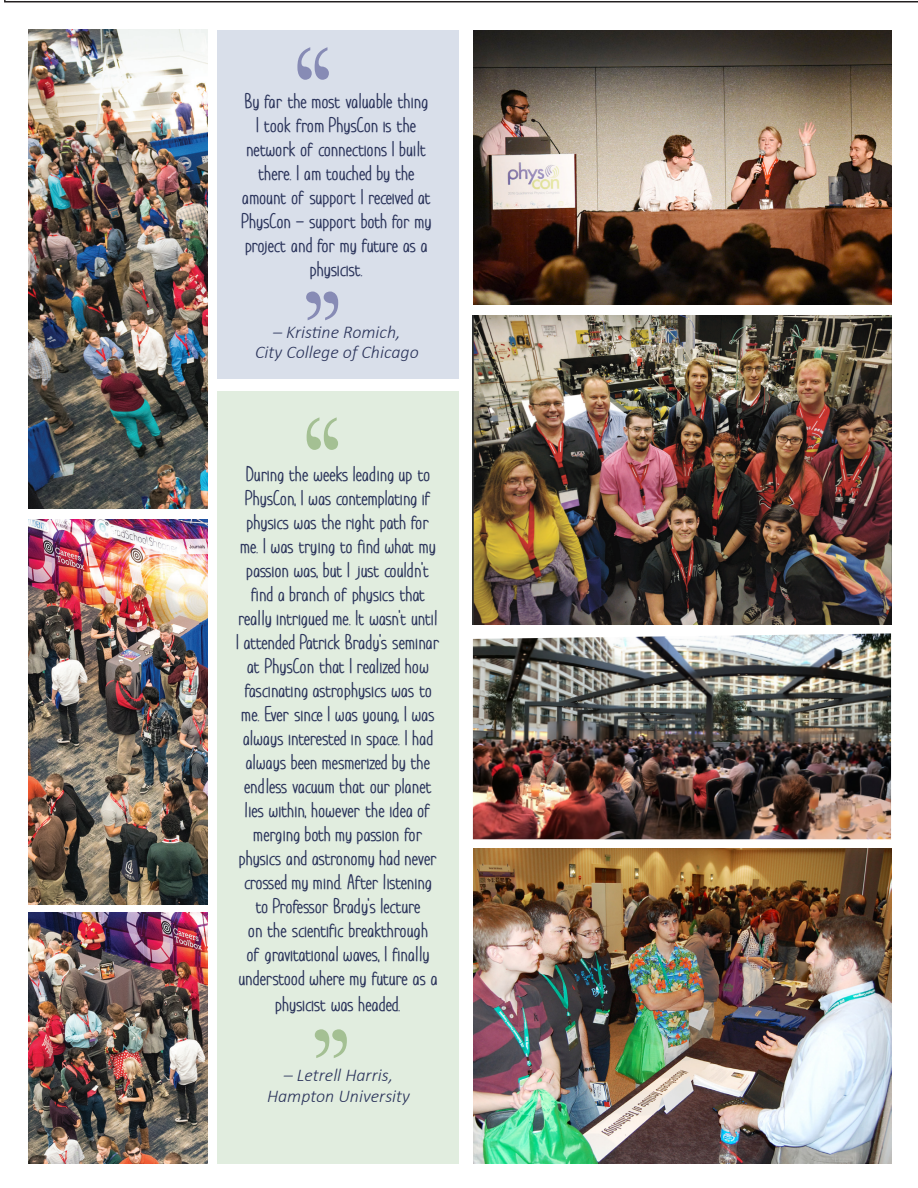
<style>
.page{position:relative;width:918px;height:1188px;background:#fff}
.page>*{position:absolute;margin:0;border:0;box-sizing:border-box;transform-origin:0 0}
.t1{font:150px "Omologo Personal";color:#878bb5;scale:.87 1}
.t2{font:150px "Omologo Personal";color:#a4c093;scale:.87 1}
.t3{font:132.6px "Omologo Personal";color:#878bb5}
.t4{font:132.6px "Omologo Personal";color:#a4c093}
.t5{font:700 21px/24px "Im Wunderland";letter-spacing:.025em;color:#2b345b;text-align:center}
.t6{font:italic 300 18px "Calibri";color:#2b345b}
</style>
<div class="page">
<div style="left:217px;top:30px;width:242px;height:348px;background:#d9dfea"></div>
<div style="left:217px;top:391px;width:242px;height:772px;background:#e1eddf"></div>
<img style="left:474px;top:31px;width:418px;height:273px">
<img style="left:29px;top:29px;width:178px;height:480px">
<img style="left:29px;top:519px;width:178px;height:386px">
<img style="left:29px;top:913px;width:178px;height:250px">
<img style="left:473px;top:315px;width:418px;height:309px">
<img style="left:473px;top:633px;width:418px;height:206px">
<img style="left:474px;top:848px;width:418px;height:315px">
<svg style="left:4px;top:0;width:914px;height:2px"></svg>
<p class="t1" style="left:294px;top:8px;width:47px">“</p>
<p class="t5" style="left:242px;top:89px;width:191px">By far the most valuable thing<br>I took from PhysCon is the network of connections I built there. I am touched by the amount of support I received at<br>PhysCon – support both for my project and for my future as a physicist.</p>
<p class="t3" style="left:302px;top:257px;width:42px">”</p>
<p class="t6" style="left:273px;top:320px;width:129px">– Kristine Romich,</p>
<p class="t6" style="left:255px;top:341px;width:165px">City College of Chicago</p>
<p class="t2" style="left:303px;top:378px;width:47px">“</p>
<p class="t5" style="left:237px;top:462px;width:204px">During the weeks leading up to<br>PhysCon, I was contemplating if physics was the right path for me. I was trying to find what my passion was, but I just couldn’t find a branch of physics that really intrigued me. It wasn’t until<br>I attended Patrick Brady’s seminar at PhysCon that I realized how fascinating astrophysics was to me. Ever since I was young, I was always interested in space. I had always been mesmerized by the endless vacuum that our planet lies within, however the idea of merging both my passion for physics and astronomy had never crossed my mind. After listening to Professor Brady’s lecture<br>on the scientific breakthrough<br>of gravitational waves, I finally understood where my future as a physicist was headed.</p>
<p class="t4" style="left:311px;top:995px;width:42px">”</p>
<p class="t6" style="left:284px;top:1064px;width:111px">– Letrell Harris,</p>
<p class="t6" style="left:267px;top:1084px;width:145px">Hampton University</p>
</div>
